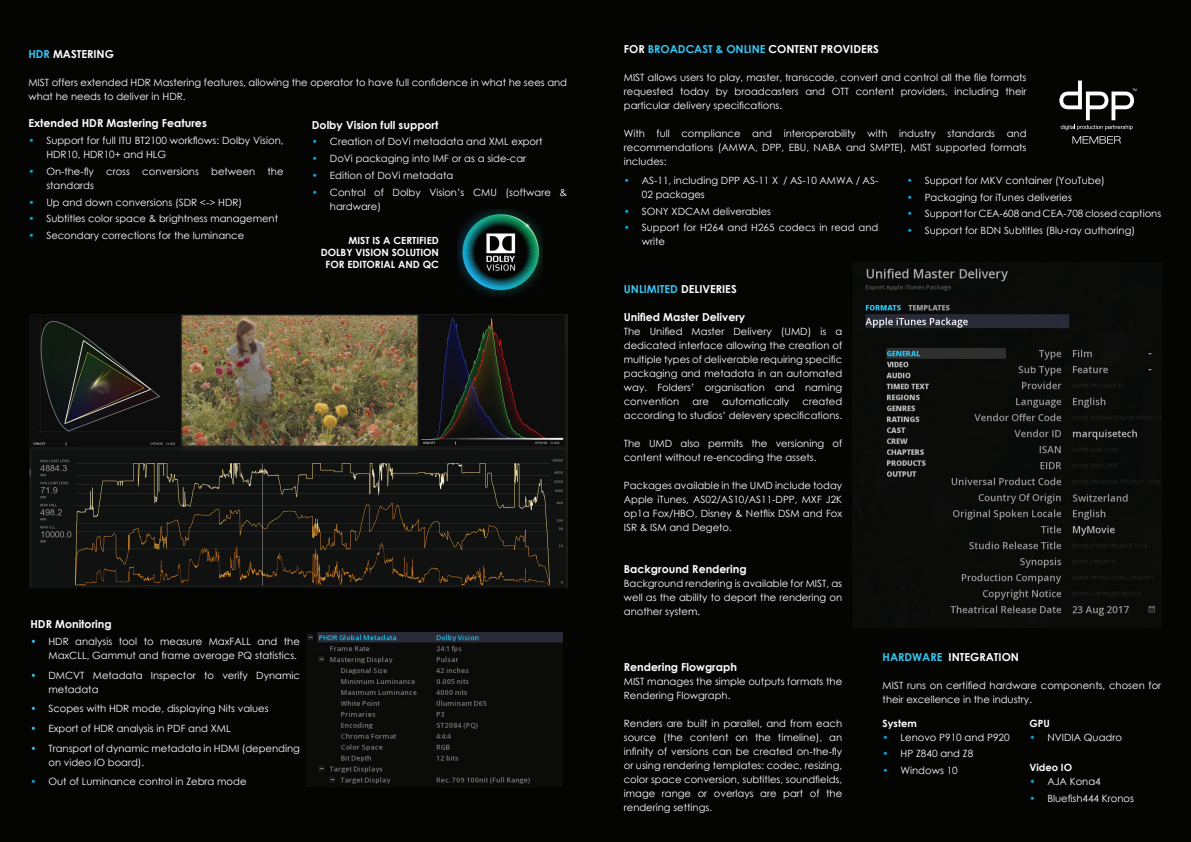
<style>
.page{position:relative;width:1191px;height:842px;background:#040503}
.page>*{position:absolute;margin:0;border:0;box-sizing:border-box;transform-origin:0 0}
.t1{font:700 11px "Century Gothic";color:#fff}
.t2{font:10px/14px "Century Gothic";color:#fff}
.t3{font:700 10px/12px "Century Gothic";color:#fff;text-align:right}
.s1{color:#35c6f4}
.s2{color:#00aeef}
</style>
<div class="page">
<img style="left:306px;top:633px;width:257px;height:153px">
<img style="left:29px;top:314px;width:538px;height:274px">
<svg style="left:1032px;top:70px;width:129px;height:87px;background:#1b1b1a"></svg>
<img style="left:853px;top:263px;width:308px;height:365px">
<img style="left:457px;top:209px;width:85px;height:87px">
<div style="left:312px;top:236px;width:127px;height:35px;background:#040503"></div>
<div style="left:312px;top:236px;width:128px;height:36px;border:1px solid #040503"></div>
<p class="t1" style="left:28px;top:45px;width:87px"><span class="s1">HDR</span> MASTERING</p>
<p class="t2" style="left:28px;top:75px;width:540px">MIST offers extended HDR Mastering features, allowing the operator to have full confidence in what he sees and what he needs to deliver in HDR.</p>
<p class="t1" style="left:28px;top:115px;width:180px">Extended HDR Mastering Features</p>
<p class="t2" style="left:46px;top:133px;width:239px;text-indent:-18px"><span class="s2">•</span> Support for full ITU BT2100 workflows: Dolby Vision,<br>HDR10, HDR10+ and HLG</p>
<p class="t2" style="left:46px;top:164px;width:239px;text-indent:-18px"><span class="s2">•</span> On-the-fly cross conversions between the standards</p>
<p class="t2" style="left:28px;top:195px;width:215px"><span class="s2">•</span> Up and down conversions (SDR &lt;-&gt; HDR)</p>
<p class="t2" style="left:28px;top:212px;width:251px"><span class="s2">•</span> Subtitles color space &amp; brightness management</p>
<p class="t2" style="left:28px;top:228px;width:217px"><span class="s2">•</span> Secondary corrections for the luminance</p>
<p class="t1" style="left:312px;top:116px;width:128px">Dolby Vision full support</p>
<p class="t2" style="left:312px;top:135px;width:232px"><span class="s2">•</span> Creation of DoVi metadata and XML export</p>
<p class="t2" style="left:312px;top:151px;width:216px"><span class="s2">•</span> DoVi packaging into IMF or as a side-car</p>
<p class="t2" style="left:312px;top:168px;width:143px"><span class="s2">•</span> Edition of DoVi metadata</p>
<p class="t2" style="left:330px;top:185px;width:239px;text-indent:-18px"><span class="s2">•</span> Control of Dolby Vision’s CMU (software &amp; hardware)</p>
<p class="t3" style="left:321px;top:234px;width:120px">MIST IS A CERTIFIED<br>DOLBY VISION SOLUTION<br>FOR EDITORIAL AND QC</p>
<p class="t1" style="left:30px;top:616px;width:83px">HDR Monitoring</p>
<p class="t2" style="left:30px;top:634px;width:271px;text-align:right"><span class="s1">•</span> HDR analysis tool to measure MaxFALL and the<br>MaxCLL, Gammut and frame average PQ statistics.</p>
<p class="t2" style="left:48px;top:668px;width:253px;text-indent:-18px"><span class="s1">•</span> DMCVT Metadata Inspector to verify Dynamic metadata</p>
<p class="t2" style="left:30px;top:702px;width:240px"><span class="s1">•</span> Scopes with HDR mode, displaying Nits values</p>
<p class="t2" style="left:30px;top:721px;width:202px"><span class="s1">•</span> Export of HDR analysis in PDF and XML</p>
<p class="t2" style="left:48px;top:741px;width:253px;text-indent:-18px"><span class="s1">•</span> Transport of dynamic metadata in HDMI (depending on video IO board).</p>
<p class="t2" style="left:30px;top:775px;width:217px"><span class="s2">•</span> Out of Luminance control in Zebra mode</p>
<p class="t1" style="left:624px;top:41px;width:256px">FOR <span class="s1">BROADCAST &amp; ONLINE</span> CONTENT PROVIDERS</p>
<p class="t2" style="left:624px;top:71px;width:404px;text-align:justify">MIST allows users to play, master, transcode, convert and control all the file formats requested today by broadcasters and OTT content providers, including their particular delivery specifications.</p>
<p class="t2" style="left:624px;top:127px;width:404px;text-align:justify">With full compliance and interoperability with industry standards and recommendations (AMWA, DPP, EBU, NABA and SMPTE), MIST supported formats includes:</p>
<p class="t2" style="left:642px;top:173px;width:238px;text-indent:-18px"><span class="s2">•</span> AS-11, including DPP AS-11 X / AS-10 AMWA / AS-<br>02 packages</p>
<p class="t2" style="left:624px;top:204px;width:149px"><span class="s2">•</span> SONY XDCAM deliverables</p>
<p class="t2" style="left:642px;top:221px;width:238px;text-indent:-18px"><span class="s2">•</span> Support for H264 and H265 codecs in read and write</p>
<p class="t2" style="left:906px;top:173px;width:200px"><span class="s2">•</span> Support for MKV container (YouTube)</p>
<p class="t2" style="left:906px;top:190px;width:167px"><span class="s2">•</span> Packaging for iTunes deliveries</p>
<p class="t2" style="left:906px;top:207px;width:256px"><span class="s2">•</span> Support for CEA-608 and CEA-708 closed captions</p>
<p class="t2" style="left:906px;top:223px;width:230px"><span class="s2">•</span> Support for BDN Subtitles (Blu-ray authoring)</p>
<p class="t1" style="left:624px;top:281px;width:114px"><span class="s1">UNLIMITED</span> DELIVERIES</p>
<p class="t1" style="left:624px;top:309px;width:123px">Unified Master Delivery</p>
<p class="t2" style="left:624px;top:324px;width:220px;text-align:justify">The Unified Master Delivery (UMD) is a dedicated interface allowing the creation of multiple types of deliverable requiring specific packaging and metadata in an automated way. Folders’ organisation and naming convention</p>
<p class="t2" style="left:692px;top:394px;width:18px">are</p>
<p class="t2" style="left:722px;top:394px;width:69px">automatically</p>
<p class="t2" style="left:624px;top:394px;width:220px;text-align:right">created<br>according to studios’ delevery specifications.</p>
<p class="t2" style="left:624px;top:436px;width:220px">The UMD also permits the versioning of content without re-encoding the assets.</p>
<p class="t2" style="left:624px;top:478px;width:220px;text-align:justify">Packages available in the UMD include today Apple iTunes, AS02/AS10/AS11-DPP, MXF J2K op1a Fox/HBO, Disney &amp; Netflix DSM and Fox ISR &amp; ISM and Degeto.</p>
<p class="t1" style="left:624px;top:561px;width:124px">Background Rendering</p>
<p class="t2" style="left:624px;top:576px;width:220px;text-align:justify">Background rendering is available for MIST, as well as the ability to deport the rendering on another system.</p>
<p class="t1" style="left:624px;top:659px;width:115px">Rendering Flowgraph</p>
<p class="t2" style="left:624px;top:674px;width:220px">MIST manages the simple outputs formats the<br>Rendering Flowgraph.</p>
<p class="t2" style="left:624px;top:716px;width:220px;text-align:justify">Renders are built in parallel, and from each source (the content on the timeline), an infinity of versions can be created on-the-fly or using rendering templates: codec, resizing, color space conversion, subtitles, soundfields, image range or overlays are part of the rendering settings.</p>
<p class="t1" style="left:882px;top:649px;width:138px"><span class="s1">HARDWARE</span> INTEGRATION</p>
<p class="t2" style="left:882px;top:678px;width:280px">MIST runs on certified hardware components, chosen for their excellence in the industry.</p>
<p class="t3" style="left:882px;top:716px;width:36px">System</p>
<p class="t2" style="left:882px;top:730px;width:129px"><span class="s2">•</span> Lenovo P910 and P920</p>
<p class="t2" style="left:882px;top:747px;width:92px"><span class="s2">•</span> HP Z840 and Z8</p>
<p class="t2" style="left:882px;top:763px;width:77px"><span class="s2">•</span> Windows 10</p>
<p class="t3" style="left:1029px;top:716px;width:22px">GPU</p>
<p class="t2" style="left:1029px;top:730px;width:94px"><span class="s2">•</span> NVIDIA Quadro</p>
<p class="t3" style="left:1029px;top:761px;width:44px">Video IO</p>
<p class="t2" style="left:1029px;top:775px;width:73px"><span class="s2">•</span> AJA Kona4</p>
<p class="t2" style="left:1029px;top:791px;width:106px"><span class="s2">•</span> Bluefish444 Kronos</p>
</div>
